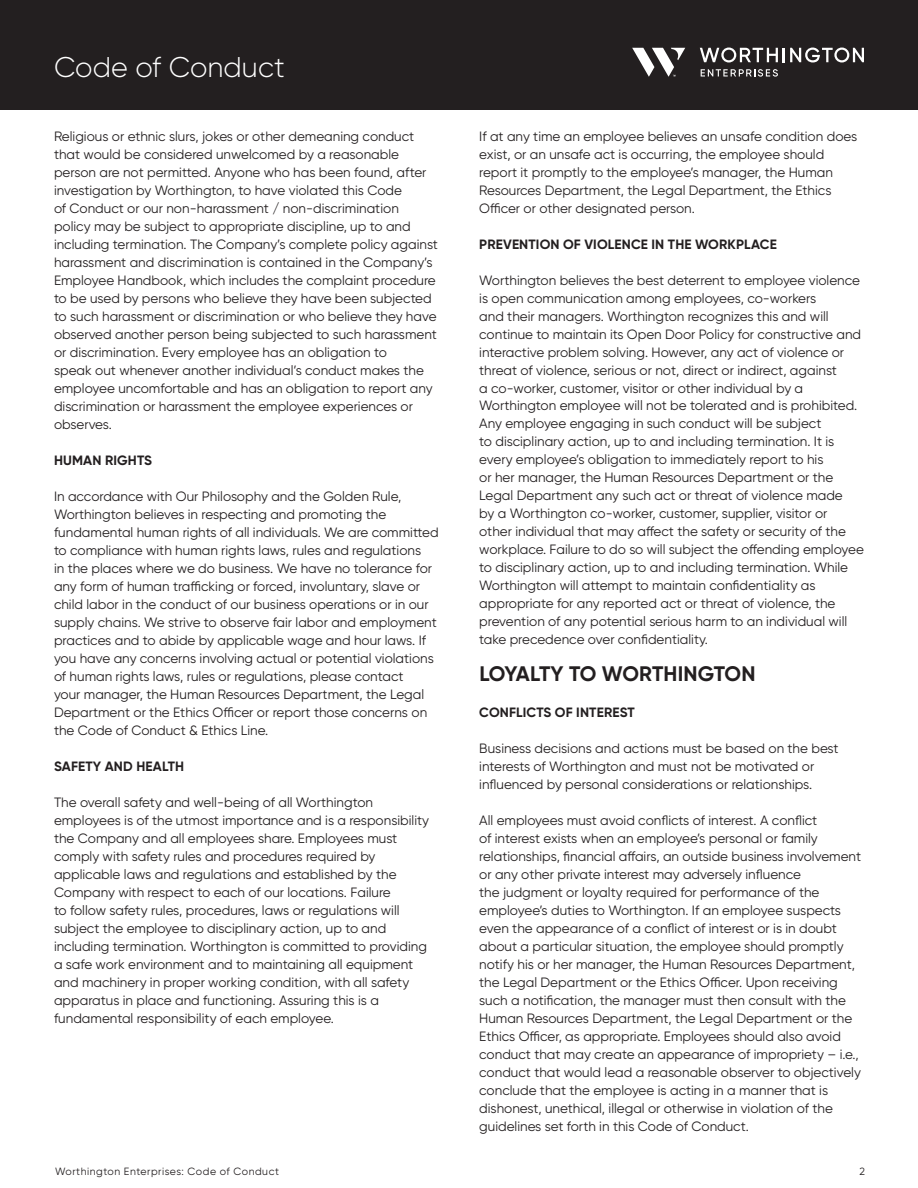
<style>
.page{position:relative;width:918px;height:1188px;background:#fff}
.page>*{position:absolute;margin:0;border:0;box-sizing:border-box;transform-origin:0 0}
.t1{font:300 28.5px "Gilroy";color:#fff}
.t2{font:700 21px "Gilroy";letter-spacing:-.005em;color:#231f20}
.t3{font:13.5px/18px "Gilroy";color:#231f20}
.t4{font:700 13.5px "Gilroy";letter-spacing:.01em;color:#231f20}
.t5{font:10.5px "Gilroy";letter-spacing:.05em;color:#231f20}
</style>
<div class="page">
<div style="left:0;top:0;width:918px;height:109px;background:#231f20"></div>
<svg style="left:700px;top:48px;width:164px;height:14px"></svg>
<svg style="left:701px;top:69px;width:77px;height:8px"></svg>
<svg style="left:632px;top:48px;width:53px;height:29px"></svg>
<h1 class="t1" style="left:54px;top:49px;width:232px">Code of Conduct</h1>
<p class="t3" style="left:54px;top:127px;width:385px">Religious or ethnic slurs, jokes or other demeaning conduct that would be considered unwelcomed by a reasonable person are not permitted. Anyone who has been found, after investigation by Worthington, to have violated this Code<br>of Conduct or our non-harassment / non-discrimination policy may be subject to appropriate discipline, up to and including termination. The Company’s complete policy against harassment and discrimination is contained in the Company’s Employee Handbook, which includes the complaint procedure to be used by persons who believe they have been subjected to such harassment or discrimination or who believe they have observed another person being subjected to such harassment or discrimination. Every employee has an obligation to<br>speak out whenever another individual’s conduct makes the employee uncomfortable and has an obligation to report any discrimination or harassment the employee experiences or observes.</p>
<p class="t4" style="left:54px;top:451px;width:99px">HUMAN RIGHTS</p>
<p class="t3" style="left:54px;top:487px;width:386px">In accordance with Our Philosophy and the Golden Rule, Worthington believes in respecting and promoting the fundamental human rights of all individuals. We are committed to compliance with human rights laws, rules and regulations<br>in the places where we do business. We have no tolerance for any form of human trafficking or forced, involuntary, slave or child labor in the conduct of our business operations or in our supply chains. We strive to observe fair labor and employment practices and to abide by applicable wage and hour laws. If you have any concerns involving actual or potential violations of human rights laws, rules or regulations, please contact<br>your manager, the Human Resources Department, the Legal Department or the Ethics Officer or report those concerns on the Code of Conduct &amp; Ethics Line.</p>
<p class="t4" style="left:54px;top:757px;width:132px">SAFETY AND HEALTH</p>
<p class="t3" style="left:54px;top:793px;width:377px">The overall safety and well-being of all Worthington employees is of the utmost importance and is a responsibility the Company and all employees share. Employees must comply with safety rules and procedures required by applicable laws and regulations and established by the Company with respect to each of our locations. Failure<br>to follow safety rules, procedures, laws or regulations will subject the employee to disciplinary action, up to and including termination. Worthington is committed to providing a safe work environment and to maintaining all equipment and machinery in proper working condition, with all safety apparatus in place and functioning. Assuring this is a fundamental responsibility of each employee.</p>
<p class="t3" style="left:479px;top:127px;width:380px">If at any time an employee believes an unsafe condition does exist, or an unsafe act is occurring, the employee should report it promptly to the employee’s manager, the Human Resources Department, the Legal Department, the Ethics Officer or other designated person.</p>
<p class="t4" style="left:479px;top:235px;width:299px">PREVENTION OF VIOLENCE IN THE WORKPLACE</p>
<p class="t3" style="left:479px;top:271px;width:386px">Worthington believes the best deterrent to employee violence is open communication among employees, co-workers<br>and their managers. Worthington recognizes this and will continue to maintain its Open Door Policy for constructive and interactive problem solving. However, any act of violence or threat of violence, serious or not, direct or indirect, against<br>a co-worker, customer, visitor or other individual by a Worthington employee will not be tolerated and is prohibited.<br>Any employee engaging in such conduct will be subject<br>to disciplinary action, up to and including termination. It is every employee’s obligation to immediately report to his<br>or her manager, the Human Resources Department or the Legal Department any such act or threat of violence made<br>by a Worthington co-worker, customer, supplier, visitor or<br>other individual that may affect the safety or security of the workplace. Failure to do so will subject the offending employee to disciplinary action, up to and including termination. While Worthington will attempt to maintain confidentiality as appropriate for any reported act or threat of violence, the prevention of any potential serious harm to an individual will take precedence over confidentiality.</p>
<h2 class="t2" style="left:479px;top:660px;width:278px">LOYALTY TO WORTHINGTON</h2>
<p class="t4" style="left:479px;top:704px;width:157px">CONFLICTS OF INTEREST</p>
<p class="t3" style="left:479px;top:739px;width:361px">Business decisions and actions must be based on the best interests of Worthington and must not be motivated or influenced by personal considerations or relationships.</p>
<p class="t3" style="left:479px;top:811px;width:383px">All employees must avoid conflicts of interest. A conflict<br>of interest exists when an employee’s personal or family relationships, financial affairs, an outside business involvement or any other private interest may adversely influence<br>the judgment or loyalty required for performance of the employee’s duties to Worthington. If an employee suspects even the appearance of a conflict of interest or is in doubt about a particular situation, the employee should promptly notify his or her manager, the Human Resources Department, the Legal Department or the Ethics Officer. Upon receiving such a notification, the manager must then consult with the Human Resources Department, the Legal Department or the Ethics Officer, as appropriate. Employees should also avoid conduct that may create an appearance of impropriety – i.e., conduct that would lead a reasonable observer to objectively conclude that the employee is acting in a manner that is dishonest, unethical, illegal or otherwise in violation of the guidelines set forth in this Code of Conduct.</p>
<p class="t5" style="left:55px;top:1165px;width:225px">Worthington Enterprises: Code of Conduct</p>
<p class="t5" style="left:859px;top:1165px;width:7px">2</p>
</div>
